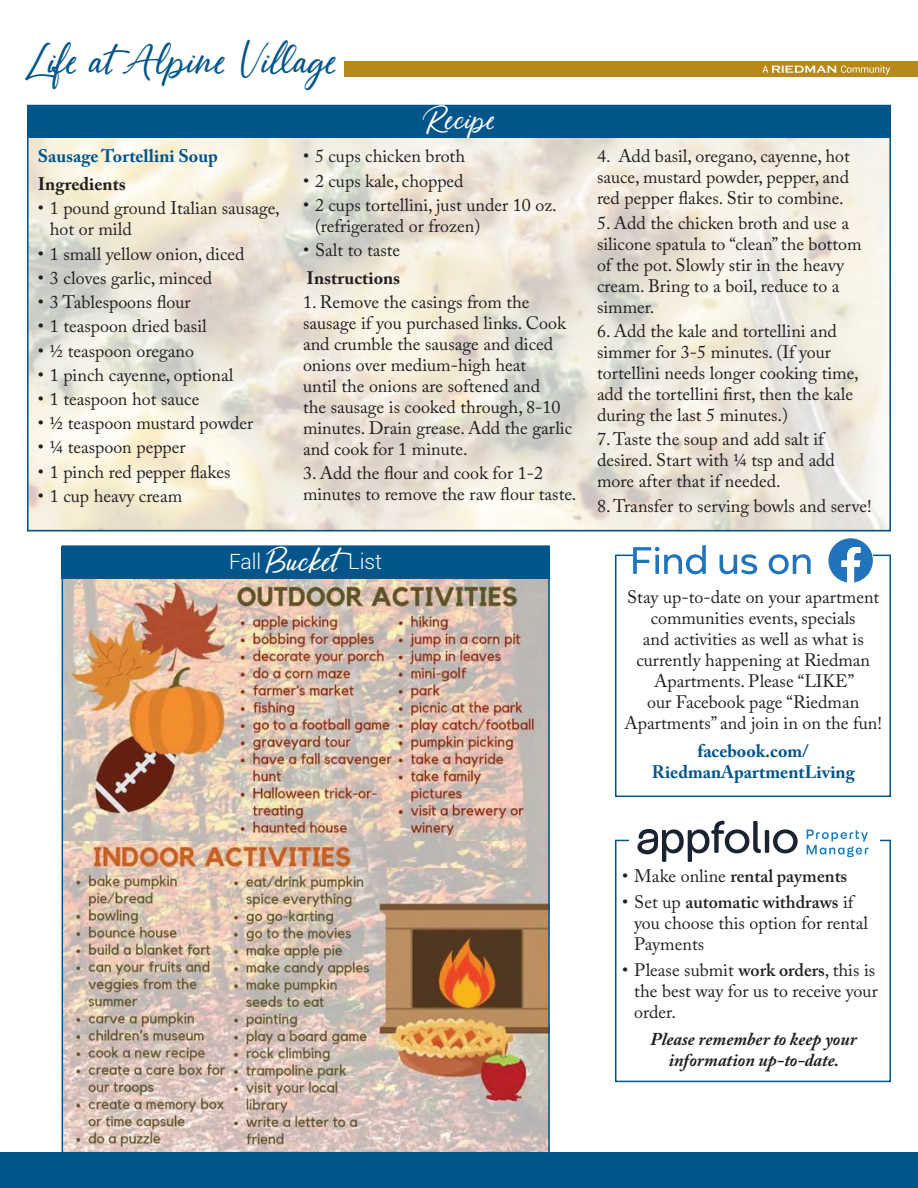
<style>
.page{position:relative;width:918px;height:1188px;background:#fff}
.page>*{position:absolute;margin:0;border:0;box-sizing:border-box;transform-origin:0 0}
.t1{font:37.5px "Abellaice";color:#01558a}
.t2{font:28.5px "Abellaice";color:#fff}
.t3{font:300 21px "Roboto";color:#fff}
.t4{font:18px/21px "Adobe Caslon Pro";color:#231f20}
.t5{font:700 18px/21px "Adobe Caslon Pro";color:#01558a;text-align:center}
.t6{font:italic 700 18px/21px "Adobe Caslon Pro";color:#231f20;text-align:center}
.t7{font:600 18px "Adobe Caslon Pro";color:#231f20}
.t8{font:700 18px "Adobe Caslon Pro";color:#231f20}
.s1{font-family:"Abellaice";font-weight:400;font-size:30px}
.s2{font-weight:400}
.s3{font-weight:600}
</style>
<div class="page">
<div style="left:0;top:1153px;width:918px;height:35px;background:#01558a"></div>
<div style="left:345px;top:62px;width:573px;height:15px;background:#b7891c"></div>
<svg style="left:763px;top:65px;width:127px;height:10px"></svg>
<div style="left:27px;top:105px;width:864px;height:33px;background:#01558a"></div>
<div style="left:615px;top:840px;width:276px;height:242px;background:#fff;border:2px solid #01558a"></div>
<div style="left:629px;top:816px;width:251px;height:50px;background:#fff"></div>
<svg style="left:637px;top:821px;width:124px;height:41px"></svg>
<hr style="left:765px;top:830px;width:4px;height:23px;background:#1a232f">
<svg style="left:773px;top:829px;width:25px;height:24px"></svg>
<svg style="left:807px;top:830px;width:62px;height:27px"></svg>
<div style="left:615px;top:555px;width:276px;height:242px;background:#fff;border:2px solid #01558a"></div>
<div style="left:633px;top:536px;width:240px;height:49px;background:#fff"></div>
<svg style="left:828px;top:538px;width:45px;height:45px"></svg>
<svg style="left:633px;top:545px;width:73px;height:29px"></svg>
<svg style="left:720px;top:554px;width:37px;height:20px"></svg>
<svg style="left:769px;top:554px;width:42px;height:20px"></svg>
<img style="left:65px;top:578px;width:482px;height:572px">
<div style="left:62px;top:546px;width:488px;height:32px;background:#01558a"></div>
<h1 class="t1" style="left:27px;top:37px;width:314px">Life at Alpine Village</h1>
<h2 class="t2" style="left:421px;top:102px;width:77px">Recipe</h2>
<p class="t5" style="left:38px;top:146px;width:182px">Sausage Tortellini Soup</p>
<p class="t8" style="left:38px;top:173px;width:90px">Ingredients</p>
<p class="t4" style="left:50px;top:198px;width:232px;text-indent:-12px">• 1 pound ground Italian sausage, hot or mild</p>
<p class="t4" style="left:38px;top:243px;width:208px">• 1 small yellow onion, diced</p>
<p class="t4" style="left:38px;top:267px;width:176px">• 3 cloves garlic, minced</p>
<p class="t4" style="left:38px;top:291px;width:154px">• 3 Tablespoons flour</p>
<p class="t4" style="left:38px;top:316px;width:171px">• 1 teaspoon dried basil</p>
<p class="t4" style="left:38px;top:340px;width:158px">• ½ teaspoon oregano</p>
<p class="t4" style="left:38px;top:364px;width:197px">• 1 pinch cayenne, optional</p>
<p class="t4" style="left:38px;top:388px;width:163px">• 1 teaspoon hot sauce</p>
<p class="t4" style="left:38px;top:413px;width:217px">• ½ teaspoon mustard powder</p>
<p class="t4" style="left:38px;top:437px;width:149px">• ¼ teaspoon pepper</p>
<p class="t4" style="left:38px;top:461px;width:194px">• 1 pinch red pepper flakes</p>
<p class="t4" style="left:38px;top:485px;width:146px">• 1 cup heavy cream</p>
<p class="t4" style="left:303px;top:146px;width:164px">• 5 cups chicken broth</p>
<p class="t4" style="left:303px;top:170px;width:162px">• 2 cups kale, chopped</p>
<p class="t4" style="left:315px;top:194px;width:243px;text-indent:-12px">• 2 cups tortellini, just under 10 oz. (refrigerated or frozen)</p>
<p class="t4" style="left:303px;top:239px;width:99px">• Salt to taste</p>
<p class="t8" style="left:307px;top:267px;width:95px">Instructions</p>
<p class="t4" style="left:303px;top:291px;width:271px">1. Remove the casings from the sausage if you purchased links. Cook and crumble the sausage and diced onions over medium-high heat<br>until the onions are softened and<br>the sausage is cooked through, 8-10 minutes. Drain grease. Add the garlic and cook for 1 minute.</p>
<p class="t4" style="left:303px;top:463px;width:275px">3. Add the flour and cook for 1-2 minutes to remove the raw flour taste.</p>
<p class="t3" style="left:229px;top:547px;width:154px">Fall <span class="s1">Bucket</span> List</p>
<p class="t4" style="left:597px;top:146px;width:254px;text-align:justify">4. Add basil, oregano, cayenne, hot sauce, mustard powder, pepper, and red pepper flakes. Stir to combine.</p>
<p class="t4" style="left:597px;top:212px;width:266px">5. Add the chicken broth and use a silicone spatula to “clean” the bottom of the pot. Slowly stir in the heavy cream. Bring to a boil, reduce to a simmer.</p>
<p class="t4" style="left:597px;top:320px;width:263px">6. Add the kale and tortellini and simmer for 3-5 minutes. (If your tortellini needs longer cooking time, add the tortellini first, then the kale during the last 5 minutes.)</p>
<p class="t4" style="left:597px;top:429px;width:240px">7. Taste the soup and add salt if desired. Start with ¼ tsp and add more after that if needed.</p>
<p class="t4" style="left:597px;top:495px;width:276px">8. Transfer to serving bowls and serve!</p>
<p class="t4" style="left:625px;top:586px;width:259px;text-align:center">Stay up-to-date on your apartment communities events, specials<br>and activities as well as what is currently happening at Riedman<br>Apartments. Please “LIKE”<br>our Facebook page “Riedman<br>Apartments” and join in on the fun!</p>
<p class="t5" style="left:652px;top:740px;width:205px">facebook.com/<br>RiedmanApartmentLiving</p>
<p class="t7" style="left:622px;top:865px;width:226px"><span class="s2">• Make online</span> rental payments</p>
<p class="t4" style="left:634px;top:891px;width:235px;text-indent:-12px">• Set up <span class="s3">automatic withdraws</span> if you choose this option for rental<br>Payments</p>
<p class="t4" style="left:634px;top:960px;width:245px;text-indent:-12px">• Please submit <span class="s3">work orders</span>, this is the best way for us to receive your order.</p>
<p class="t6" style="left:651px;top:1028px;width:208px">Please remember to keep your information up-to-date.</p>
</div>
